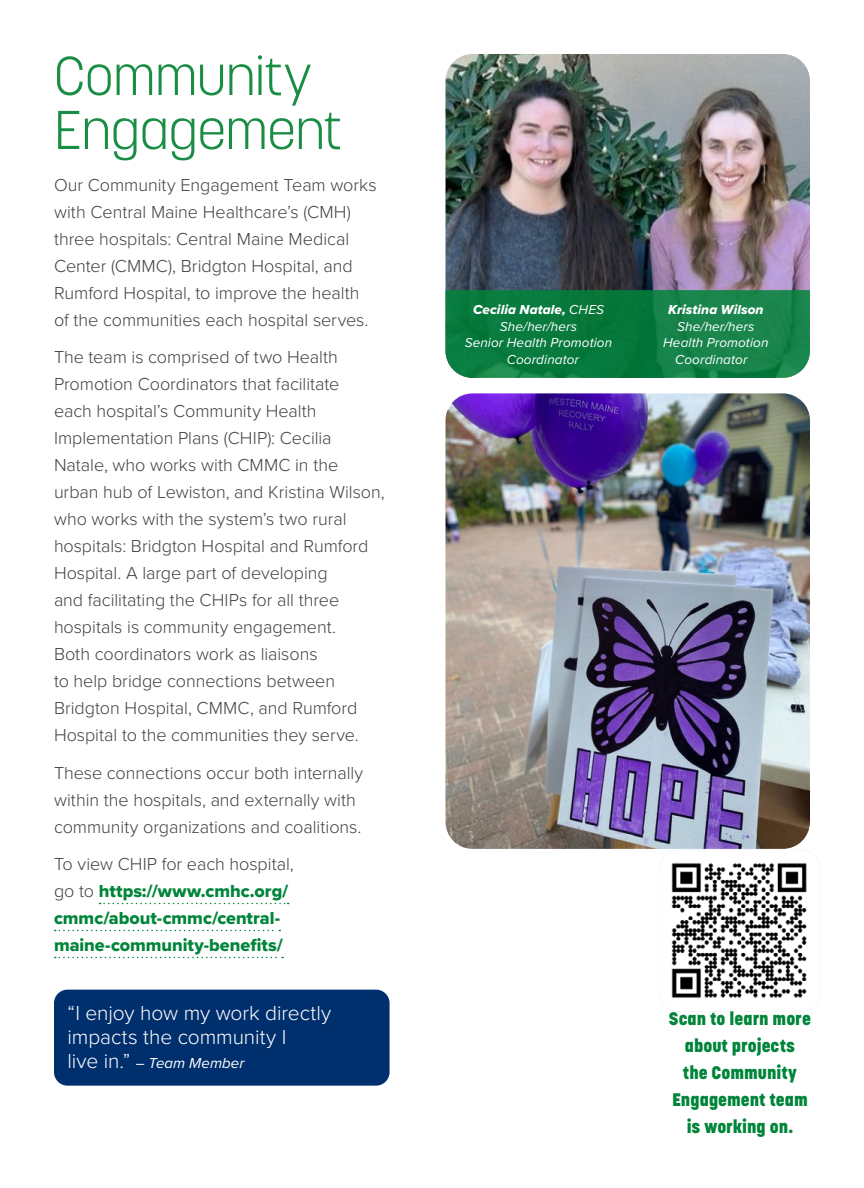
<style>
.page{position:relative;width:864px;height:1188px;background:#fff}
.page>*{position:absolute;margin:0;border:0;box-sizing:border-box;transform-origin:0 0}
.t1{font:300 54px/54px "Korolev";letter-spacing:-.005em;color:#1a8d45}
.t2{font:300 21px/24px "Proxima Nova";letter-spacing:-.005em;color:#fff}
.t3{font:300 18px/27px "Proxima Nova";letter-spacing:-.005em;color:#414042}
.t4{font:18px/27px "Proxima Nova Extrabld";color:#00853a}
.t5{font:800 18px/27px "Korolev";color:#00853a;text-align:center}
.t6{font:italic 15px "Proxima Nova";letter-spacing:.005em;color:#fff}
.t7{font:italic 13.5px "Proxima Nova";letter-spacing:.01em;color:#fff}
.t8{font:13.5px "Proxima Nova Extrabld It";letter-spacing:.01em;color:#fff}
.s1{font-family:"Proxima Nova";font-weight:300;color:#414042}
.s2{font-weight:300;font-style:normal;font-size:21px}
.s3{font-family:"Proxima Nova";font-style:italic}
</style>
<div class="page">
<svg style="left:100px;top:903px;width:189px;height:1px"></svg>
<svg style="left:55px;top:930px;width:225px;height:1px"></svg>
<svg style="left:55px;top:957px;width:228px;height:1px"></svg>
<div style="left:54px;top:990px;width:336px;height:96px;background:#002f6e;border-radius:14px"></div>
<img style="left:446px;top:54px;width:364px;height:236px">
<img style="left:659px;top:850px;width:162px;height:162px">
<svg style="left:446px;top:290px;width:364px;height:88px;background:#107f44"></svg>
<img style="left:446px;top:393px;width:364px;height:456px">
<h1 class="t1" style="left:54px;top:49px;width:289px">Community<br>Engagement</h1>
<p class="t3" style="left:54px;top:171px;width:324px">Our Community Engagement Team works with Central Maine Healthcare’s (CMH) three hospitals: Central Maine Medical Center (CMMC), Bridgton Hospital, and Rumford Hospital, to improve the health of the communities each hospital serves.</p>
<p class="t3" style="left:54px;top:343px;width:332px">The team is comprised of two Health Promotion Coordinators that facilitate<br>each hospital’s Community Health Implementation Plans (CHIP): Cecilia Natale, who works with CMMC in the urban hub of Lewiston, and Kristina Wilson, who works with the system’s two rural hospitals: Bridgton Hospital and Rumford Hospital. A large part of developing<br>and facilitating the CHIPs for all three hospitals is community engagement.<br>Both coordinators work as liaisons<br>to help bridge connections between Bridgton Hospital, CMMC, and Rumford Hospital to the communities they serve.</p>
<p class="t3" style="left:54px;top:758px;width:311px">These connections occur both internally within the hospitals, and externally with community organizations and coalitions.</p>
<p class="t3" style="left:54px;top:850px;width:241px">To view CHIP for each hospital,</p>
<p class="t4" style="left:54px;top:878px;width:236px"><span class="s1">go to</span> https://www.cmhc.org/ cmmc/about-cmmc/central&shy;maine-community-benefits/</p>
<p class="t2" style="left:68px;top:1000px;width:265px">“I enjoy how my work directly impacts the community I</p>
<p class="t6" style="left:68px;top:1052px;width:178px"><span class="s2">live in.”</span> – Team Member</p>
<p class="t8" style="left:473px;top:300px;width:132px">Cecilia Natale, <span class="s3">CHES</span></p>
<p class="t7" style="left:500px;top:316px;width:79px">She/her/hers</p>
<p class="t7" style="left:465px;top:333px;width:149px">Senior Health Promotion</p>
<p class="t7" style="left:507px;top:349px;width:74px">Coordinator</p>
<p class="t8" style="left:668px;top:300px;width:97px">Kristina Wilson</p>
<p class="t7" style="left:677px;top:316px;width:79px">She/her/hers</p>
<p class="t7" style="left:663px;top:333px;width:107px">Health Promotion</p>
<p class="t7" style="left:675px;top:349px;width:74px">Coordinator</p>
<p class="t5" style="left:669px;top:1006px;width:143px">Scan to learn more about projects<br>the Community<br>Engagement team is working on.</p>
</div>
